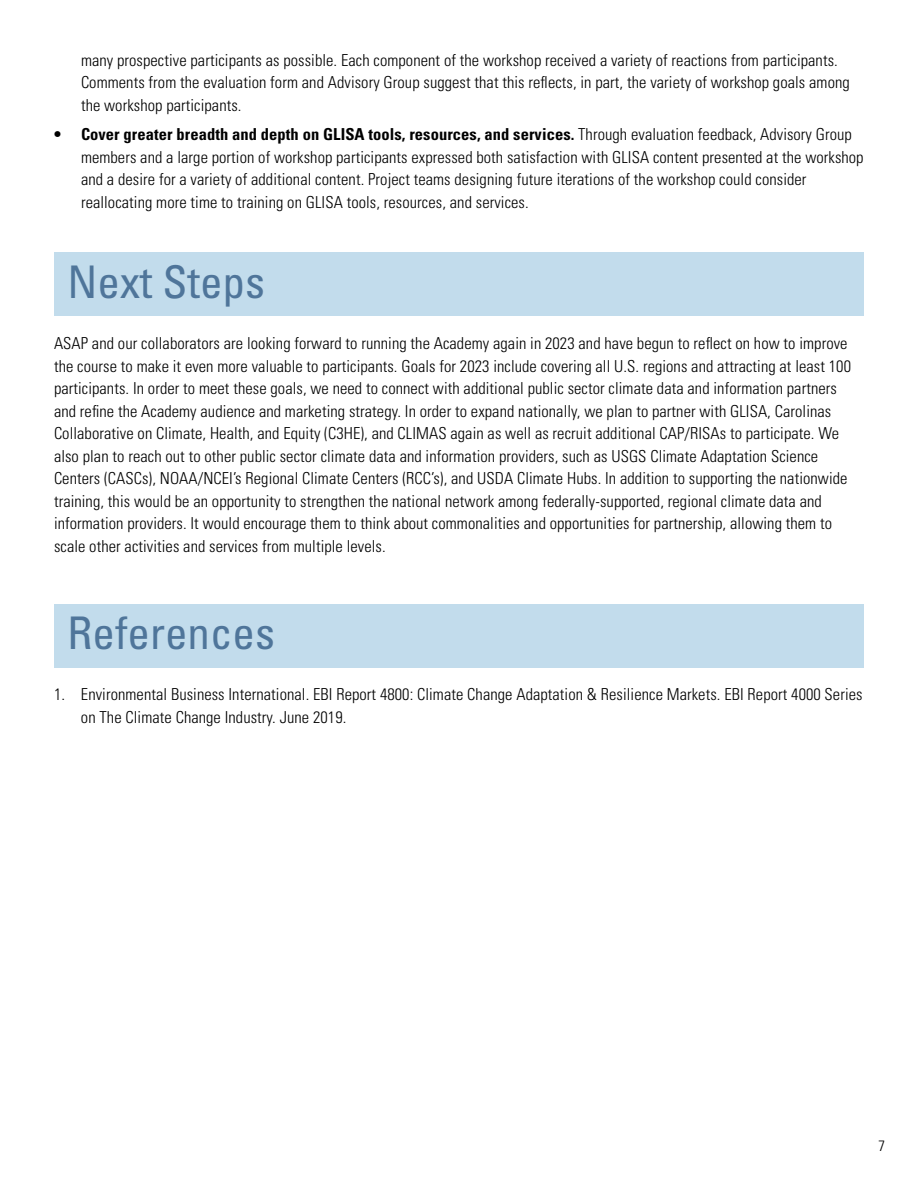
<style>
.page{position:relative;width:918px;height:1188px;background:#fff}
.page>*{position:absolute;margin:0;border:0;box-sizing:border-box;transform-origin:0 0}
.t1{font:condensed 45px "Univers LT Std";color:#4f759a}
.t2{font:300 condensed 16.5px/22.5px "Univers LT Std";letter-spacing:.005em;color:#000}
.t3{font:300 condensed 15px "Univers LT Std";color:#000}
.s1{font-weight:700}
</style>
<div class="page">
<div style="left:54px;top:605px;width:810px;height:63px;background:#c2dcec"></div>
<div style="left:54px;top:252px;width:810px;height:63px;background:#c2dcec"></div>
<p class="t2" style="left:81px;top:49px;width:770px">many prospective participants as possible. Each component of the workshop received a variety of reactions from participants.<br>Comments from the evaluation form and Advisory Group suggest that this reflects, in part, the variety of workshop goals among the workshop participants.</p>
<p class="t2" style="left:81px;top:123px;width:784px;text-indent:-27px"><span class="s1">• Cover greater breadth and depth on GLISA tools, resources, and services.</span> Through evaluation feedback, Advisory Group members and a large portion of workshop participants expressed both satisfaction with GLISA content presented at the workshop and a desire for a variety of additional content. Project teams designing future iterations of the workshop could consider reallocating more time to training on GLISA tools, resources, and services.</p>
<h1 class="t1" style="left:68px;top:253px;width:199px">Next Steps</h1>
<p class="t2" style="left:54px;top:332px;width:799px">ASAP and our collaborators are looking forward to running the Academy again in 2023 and have begun to reflect on how to improve the course to make it even more valuable to participants. Goals for 2023 include covering all U.S. regions and attracting at least 100 participants. In order to meet these goals, we need to connect with additional public sector climate data and information partners and refine the Academy audience and marketing strategy. In order to expand nationally, we plan to partner with GLISA, Carolinas Collaborative on Climate, Health, and Equity (C3HE), and CLIMAS again as well as recruit additional CAP/RISAs to participate. We also plan to reach out to other public sector climate data and information providers, such as USGS Climate Adaptation Science Centers (CASCs), NOAA/NCEI’s Regional Climate Centers (RCC’s), and USDA Climate Hubs. In addition to supporting the nationwide training, this would be an opportunity to strengthen the national network among federally-supported, regional climate data and information providers. It would encourage them to think about commonalities and opportunities for partnership, allowing them to scale other activities and services from multiple levels.</p>
<h1 class="t1" style="left:68px;top:604px;width:209px">References</h1>
<p class="t2" style="left:81px;top:683px;width:783px;text-indent:-27px">1. Environmental Business International. EBI Report 4800: Climate Change Adaptation &amp; Resilience Markets. EBI Report 4000 Series on The Climate Change Industry. June 2019.</p>
<p class="t3" style="left:878px;top:1137px;width:8px">7</p>
</div>
